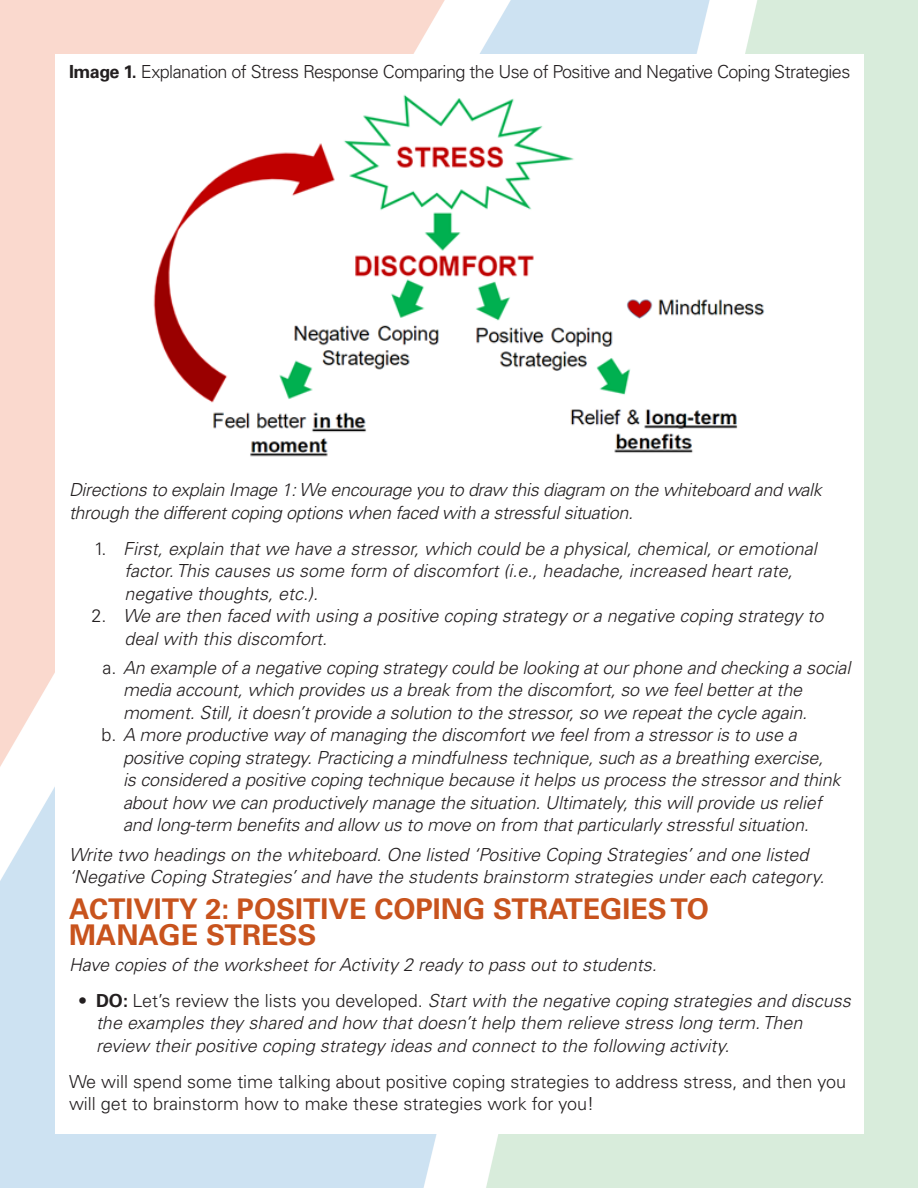
<style>
.page{position:relative;width:918px;height:1188px;background:#fff}
.page>*{position:absolute;margin:0;border:0;box-sizing:border-box;transform-origin:0 0}
.Orange_Headers{font:700 28.5px/25.5px "Univers LT Std";color:#c8531d}
.Normal_text{font:italic 300 18px/22.5px "Univers LT Std";letter-spacing:-.01em;color:#231f20}
.Normal_text-2{font:300 18px/22.5px "Univers LT Std";color:#231f20}
.Normal_text-3{font:300 18px "Univers LT Std";letter-spacing:-.03em;color:#231f20}
.s1{font-weight:700}
.s2{font-style:normal}
.s3{font-weight:700;font-style:normal}
</style>
<div class="page">
<img style="left:153px;top:94px;width:612px;height:363px">
<p class="Normal_text-3" style="left:69px;top:60px;width:783px"><span class="s1">Image 1.</span> Explanation of Stress Response Comparing the Use of Positive and Negative Coping Strategies</p>
<p class="Normal_text" style="left:69px;top:479px;width:754px">Directions to explain Image 1: We encourage you to draw this diagram on the whiteboard and walk through the different coping options when faced with a stressful situation.</p>
<p class="Normal_text" style="left:124px;top:537px;width:694px;text-indent:-30px"><span class="s2">1.</span> First, explain that we have a stressor, which could be a physical, chemical, or emotional factor. This causes us some form of discomfort (i.e., headache, increased heart rate, negative thoughts, etc.).</p>
<p class="Normal_text" style="left:124px;top:605px;width:700px;text-indent:-33px"><span class="s2">2.</span> We are then faced with using a positive coping strategy or a negative coping strategy to deal with this discomfort.</p>
<p class="Normal_text" style="left:123px;top:656px;width:729px;text-indent:-20px"><span class="s2">a.</span> An example of a negative coping strategy could be looking at our phone and checking a social media account, which provides us a break from the discomfort, so we feel better at the moment. Still, it doesn’t provide a solution to the stressor, so we repeat the cycle again.</p>
<p class="Normal_text" style="left:123px;top:724px;width:719px;text-indent:-21px"><span class="s2">b.</span> A more productive way of managing the discomfort we feel from a stressor is to use a positive coping strategy. Practicing a mindfulness technique, such as a breathing exercise, is considered a positive coping technique because it helps us process the stressor and think about how we can productively manage the situation. Ultimately, this will provide us relief and long-term benefits and allow us to move on from that particularly stressful situation.</p>
<p class="Normal_text" style="left:69px;top:843px;width:757px">Write two headings on the whiteboard. One listed ‘Positive Coping Strategies’ and one listed ‘Negative Coping Strategies’ and have the students brainstorm strategies under each category.</p>
<p class="Orange_Headers" style="left:69px;top:896px;width:641px">ACTIVITY 2: POSITIVE COPING STRATEGIES TO<br>MANAGE STRESS</p>
<p class="Normal_text" style="left:69px;top:953px;width:589px">Have copies of the worksheet for Activity 2 ready to pass out to students.</p>
<p class="Normal_text" style="left:96px;top:989px;width:756px;text-indent:-18px"><span class="s2">•</span> <span class="s3">DO:</span> <span class="s2">Let’s review the lists you developed.</span> Start with the negative coping strategies and discuss the examples they shared and how that doesn’t help them relieve stress long term. Then review their positive coping strategy ideas and connect to the following activity.</p>
<p class="Normal_text-2" style="left:69px;top:1070px;width:779px">We will spend some time talking about positive coping strategies to address stress, and then you will get to brainstorm how to make these strategies work for you!</p>
</div>
